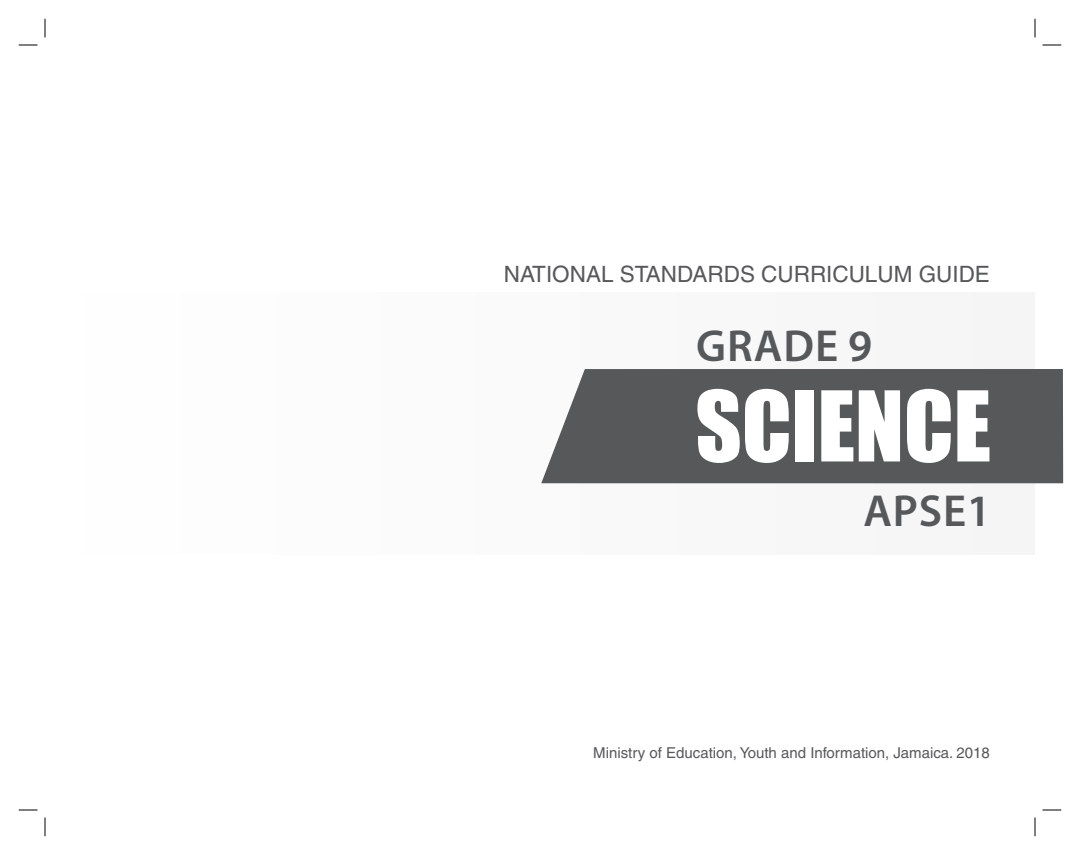
<style>
.page{position:relative;width:1080px;height:855px;background:#fff}
.page>*{position:absolute;margin:0;border:0;box-sizing:border-box;transform-origin:0 0}
.t1{font:90px "Impact";color:#fff}
.t2{font:600 45px "Myriad Pro";letter-spacing:.02em;color:#57585a}
.t3{font:22.5px "Helvetica";color:#57585a}
.t4{font:15px "Helvetica";color:#57585a}
</style>
<div class="page">
<div style="left:31px;top:292px;width:1004px;height:262px;background:#fbfbfb"></div>
<div style="left:541px;top:369px;width:522px;height:114px;background:#57585a"></div>
<svg style="left:19px;top:45px;width:19px;height:1px"></svg>
<svg style="left:1042px;top:45px;width:19px;height:1px"></svg>
<svg style="left:19px;top:810px;width:19px;height:1px"></svg>
<svg style="left:1042px;top:810px;width:19px;height:1px"></svg>
<svg style="left:45px;top:19px;width:1px;height:19px"></svg>
<svg style="left:45px;top:818px;width:1px;height:18px"></svg>
<svg style="left:1035px;top:19px;width:1px;height:19px"></svg>
<svg style="left:1035px;top:818px;width:1px;height:18px"></svg>
<p class="t3" style="left:504px;top:261px;width:488px">NATIONAL STANDARDS CURRICULUM GUIDE</p>
<p class="t2" style="left:696px;top:317px;width:177px">GRADE 9</p>
<p class="t1" style="left:695px;top:356px;width:297px">SCIENCE</p>
<p class="t2" style="left:863px;top:482px;width:129px">APSE1</p>
<p class="t4" style="left:593px;top:744px;width:398px">Ministry of Education, Youth and Information, Jamaica. 2018</p>
</div>
